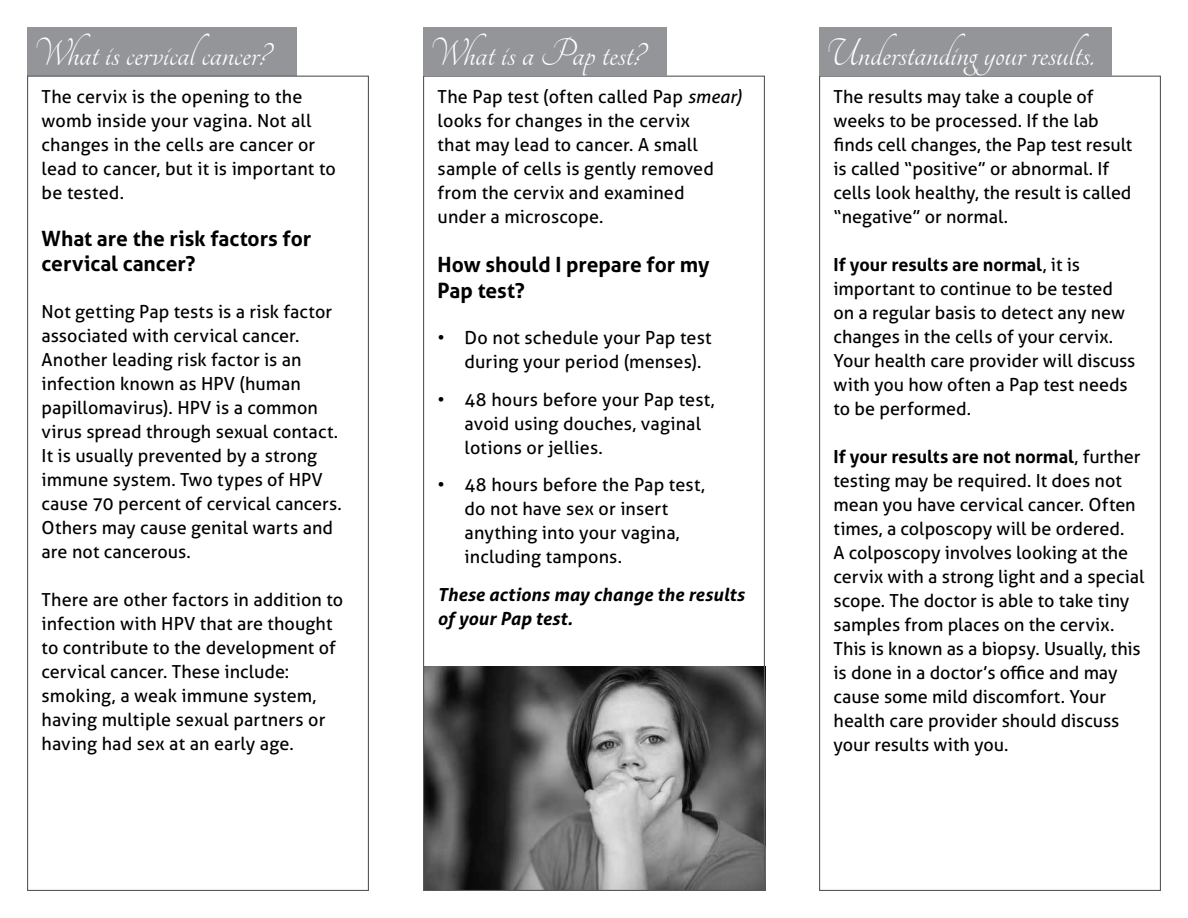
<style>
.page{position:relative;width:1188px;height:918px;background:#fff}
.page>*{position:absolute;margin:0;border:0;box-sizing:border-box;transform-origin:0 0}
.t1{font:42px "Tangerine";color:#fff}
.t2{font:700 21px/25.2px "Aller";color:#000}
.t3{font:18px/24px "Aller";color:#000}
.t4{font:italic 700 18px/24px "Aller";letter-spacing:.005em;color:#000}
.s1{font-style:italic}
.s2{font-weight:700}
</style>
<div class="page">
<img style="left:425px;top:666px;width:338px;height:223px">
<div style="left:27px;top:27px;width:270px;height:49px;background:#939598"></div>
<div style="left:423px;top:27px;width:243px;height:49px;background:#939598"></div>
<div style="left:819px;top:27px;width:292px;height:49px;background:#939598"></div>
<h1 class="t1" style="left:34px;top:33px;width:237px">What is cervical cancer?</h1>
<p class="t3" style="left:42px;top:85px;width:296px">The cervix is the opening to the womb inside your vagina. Not all changes in the cells are cancer or lead to cancer, but it is important to be tested.</p>
<p class="t2" style="left:42px;top:226px;width:271px">What are the risk factors for cervical cancer?</p>
<p class="t3" style="left:42px;top:299px;width:302px">Not getting Pap tests is a risk factor associated with cervical cancer.<br>Another leading risk factor is an infection known as HPV (human papillomavirus). HPV is a common virus spread through sexual contact.<br>It is usually prevented by a strong immune system. Two types of HPV cause 70 percent of cervical cancers.<br>Others may cause genital warts and are not cancerous.</p>
<p class="t3" style="left:42px;top:587px;width:303px">There are other factors in addition to infection with HPV that are thought to contribute to the development of cervical cancer. These include: smoking, a weak immune system, having multiple sexual partners or having had sex at an early age.</p>
<h1 class="t1" style="left:430px;top:33px;width:216px">What is a Pap test?</h1>
<h1 class="t1" style="left:826px;top:33px;width:270px">Understanding your results.</h1>
<p class="t3" style="left:438px;top:85px;width:306px">The Pap test (often called Pap <span class="s1">smear) </span>looks for changes in the cervix<br>that may lead to cancer. A small sample of cells is gently removed from the cervix and examined<br>under a microscope.</p>
<p class="t2" style="left:438px;top:252px;width:274px">How should I prepare for my<br>Pap test?</p>
<p class="t3" style="left:465px;top:326px;width:249px;text-indent:-27px">• Do not schedule your Pap test during your period (menses).</p>
<p class="t3" style="left:465px;top:387px;width:252px;text-indent:-27px">• 48 hours before your Pap test, avoid using douches, vaginal lotions or jellies.</p>
<p class="t3" style="left:465px;top:473px;width:242px;text-indent:-27px">• 48 hours before the Pap test, do not have sex or insert anything into your vagina, including tampons.</p>
<p class="t4" style="left:438px;top:582px;width:308px">These actions may change the results of your Pap test.</p>
<p class="t3" style="left:834px;top:85px;width:300px">The results may take a couple of weeks to be processed. If the lab finds cell changes, the Pap test result is called “positive” or abnormal. If cells look healthy, the result is called “negative” or normal.</p>
<p class="t3" style="left:834px;top:253px;width:303px"><span class="s2">If your results are normal</span>, it is important to continue to be tested on a regular basis to detect any new changes in the cells of your cervix.<br>Your health care provider will discuss with you how often a Pap test needs to be performed.</p>
<p class="t3" style="left:834px;top:445px;width:312px"><span class="s2">If your results are not normal</span>, further testing may be required. It does not mean you have cervical cancer. Often times, a colposcopy will be ordered.<br>A colposcopy involves looking at the cervix with a strong light and a special scope. The doctor is able to take tiny samples from places on the cervix.<br>This is known as a biopsy. Usually, this is done in a doctor’s office and may cause some mild discomfort. Your health care provider should discuss your results with you.</p>
</div>
